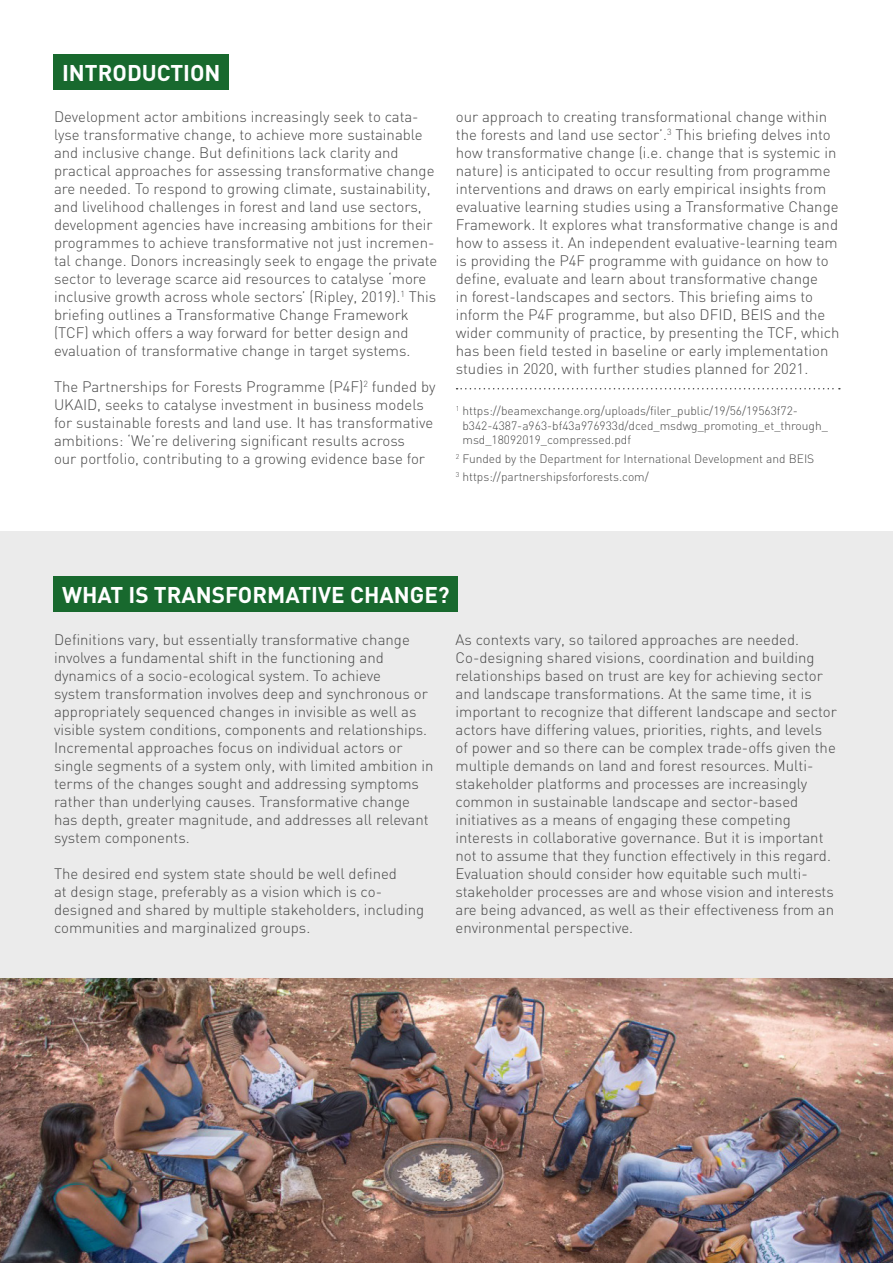
<style>
.page{position:relative;width:893px;height:1263px;background:#fff}
.page>*{position:absolute;margin:0;border:0;box-sizing:border-box;transform-origin:0 0}
.t1{font:700 22.5px "DIN";color:#fff}
.t2{font:300 15px/18px "DIN";color:#484848}
.t3{font:300 12px/14.4px "DIN";color:#484848}
</style>
<div class="page">
<svg style="left:457px;top:388px;width:383px;height:1px"></svg>
<div style="left:54px;top:54px;width:175px;height:36px;background:#18692e"></div>
<div style="left:0;top:531px;width:893px;height:732px;background:#ebebeb"></div>
<div style="left:54px;top:576px;width:404px;height:36px;background:#18692e"></div>
<img style="left:0;top:978px;width:893px;height:285px">
<h1 class="t1" style="left:62px;top:58px;width:160px">INTRODUCTION</h1>
<p class="t2" style="left:54px;top:107px;width:385px">Development actor ambitions increasingly seek to cata&shy;lyse transformative change, to achieve more sustainable and inclusive change. But definitions lack clarity and practical approaches for assessing transformative change are needed. To respond to growing climate, sustainability, and livelihood challenges in forest and land use sectors, development agencies have increasing ambitions for their programmes to achieve transformative not just incremen&shy;tal change. Donors increasingly seek to engage the private sector to leverage scarce aid resources to catalyse ‘more inclusive growth across whole sectors’ (Ripley, 2019).<sup>1</sup> This briefing outlines a Transformative Change Framework (TCF) which offers a way forward for better design and evaluation of transformative change in target systems.</p>
<p class="t2" style="left:54px;top:377px;width:383px">The Partnerships for Forests Programme (P4F)<sup>2</sup> funded by UKAID, seeks to catalyse investment in business models for sustainable forests and land use. It has transformative ambitions: ‘We’re delivering significant results across<br>our portfolio, contributing to a growing evidence base for</p>
<p class="t2" style="left:456px;top:107px;width:385px">our approach to creating transformational change within the forests and land use sector’.<sup>3</sup> This briefing delves into how transformative change (i.e. change that is systemic in nature) is anticipated to occur resulting from programme interventions and draws on early empirical insights from evaluative learning studies using a Transformative Change Framework. It explores what transformative change is and how to assess it. An independent evaluative-learning team is providing the P4F programme with guidance on how to define, evaluate and learn about transformative change<br>in forest-landscapes and sectors. This briefing aims to inform the P4F programme, but also DFID, BEIS and the wider community of practice, by presenting the TCF, which has been field tested in baseline or early implementation studies in 2020, with further studies planned for 2021.</p>
<p class="t3" style="left:462px;top:404px;width:367px;text-indent:-7px"><sup>1</sup> https://beamexchange.org/uploads/filer_public/19/56/19563f72- b342-4387-a963-bf43a976933d/dced_msdwg_promoting_et_through_ msd_18092019_compressed.pdf</p>
<p class="t3" style="left:456px;top:449px;width:360px;line-height:18.6px"><sup>2</sup> Funded by the Department for International Development and BEIS<br><sup>3</sup> https://partnershipsforforests.com/</p>
<h1 class="t1" style="left:62px;top:581px;width:389px">WHAT IS TRANSFORMATIVE CHANGE?</h1>
<p class="t2" style="left:54px;top:631px;width:381px">Definitions vary, but essentially transformative change involves a fundamental shift in the functioning and dynamics of a socio-ecological system. To achieve<br>system transformation involves deep and synchronous or appropriately sequenced changes in invisible as well as visible system conditions, components and relationships.<br>Incremental approaches focus on individual actors or single segments of a system only, with limited ambition in terms of the changes sought and addressing symptoms rather than underlying causes. Transformative change has depth, greater magnitude, and addresses all relevant system components.</p>
<p class="t2" style="left:54px;top:865px;width:372px">The desired end system state should be well defined<br>at design stage, preferably as a vision which is co&shy;designed and shared by multiple stakeholders, including communities and marginalized groups.</p>
<p class="t2" style="left:455px;top:631px;width:383px">As contexts vary, so tailored approaches are needed.<br>Co-designing shared visions, coordination and building relationships based on trust are key for achieving sector and landscape transformations. At the same time, it is important to recognize that different landscape and sector actors have differing values, priorities, rights, and levels of power and so there can be complex trade-offs given the multiple demands on land and forest resources. Multi&shy;stakeholder platforms and processes are increasingly common in sustainable landscape and sector-based initiatives as a means of engaging these competing interests in collaborative governance. But it is important not to assume that they function effectively in this regard.<br>Evaluation should consider how equitable such multi&shy;stakeholder processes are and whose vision and interests are being advanced, as well as their effectiveness from an environmental perspective.</p>
</div>
